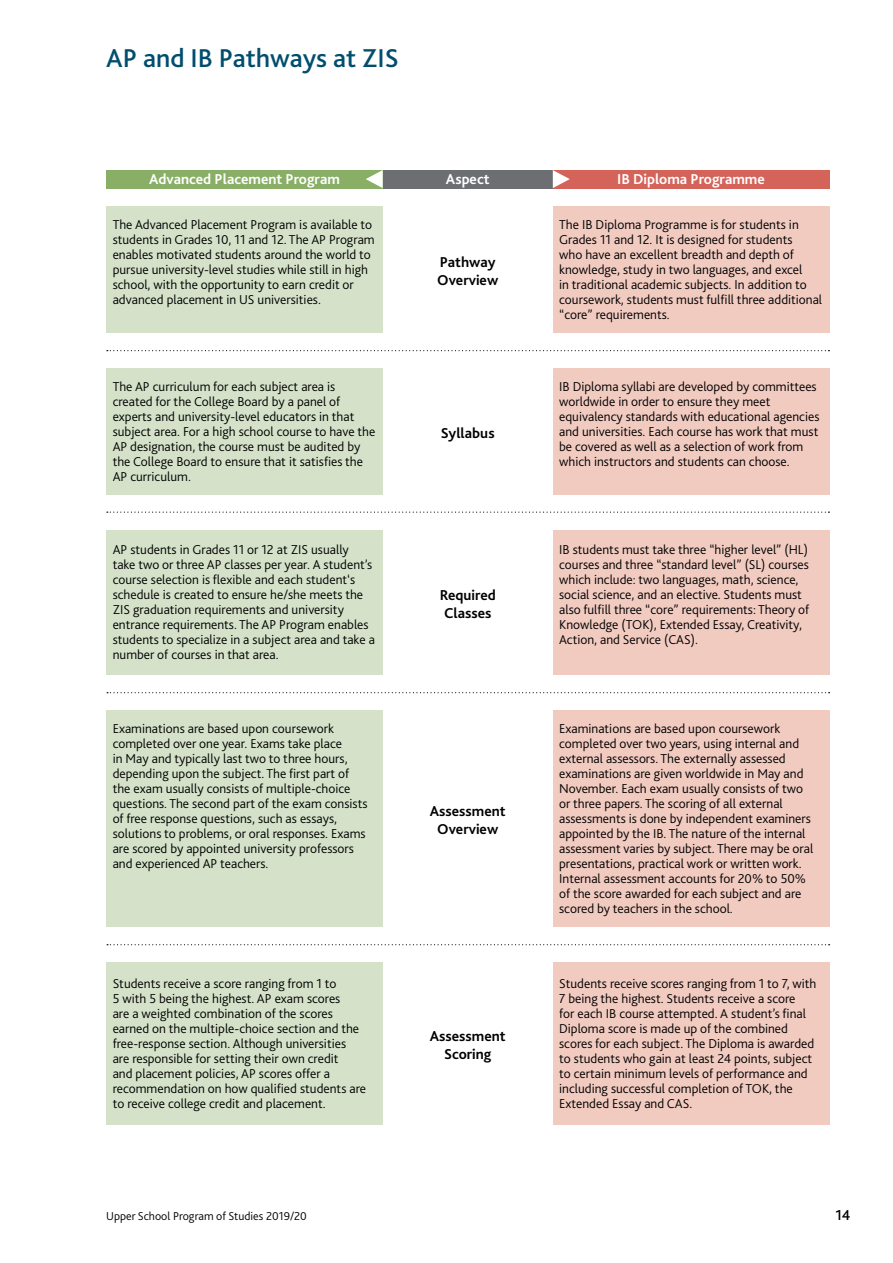
<style>
.page{position:relative;width:893px;height:1263px;background:#fff}
.page>*{position:absolute;margin:0;border:0;box-sizing:border-box;transform-origin:0 0}
.t1{font:500 27px "Bliss 2";color:#004e6e}
.t2{font:700 15px/18px "Bliss 2";color:#000}
.t3{font:700 15px "Bliss 2";color:#fff}
.t4{font:500 15px "Bliss 2";color:#000}
.t5{font:300 13.5px/15px "Bliss 2";color:#000}
.t6{font:300 12px "Bliss 2";color:#000}
</style>
<div class="page">
<div style="left:553px;top:206px;width:276px;height:126px;background:#f1cac0"></div>
<div style="left:106px;top:206px;width:277px;height:126px;background:#d5e2c9"></div>
<div style="left:553px;top:368px;width:276px;height:126px;background:#f1cac0"></div>
<div style="left:106px;top:368px;width:277px;height:126px;background:#d5e2c9"></div>
<div style="left:553px;top:710px;width:276px;height:216px;background:#f1cac0"></div>
<div style="left:106px;top:710px;width:277px;height:216px;background:#d5e2c9"></div>
<div style="left:553px;top:530px;width:276px;height:144px;background:#f1cac0"></div>
<div style="left:106px;top:530px;width:277px;height:144px;background:#d5e2c9"></div>
<svg style="left:107px;top:692px;width:723px;height:1px"></svg>
<svg style="left:107px;top:944px;width:723px;height:1px"></svg>
<svg style="left:107px;top:512px;width:722px;height:1px"></svg>
<svg style="left:107px;top:350px;width:722px;height:1px"></svg>
<div style="left:553px;top:962px;width:276px;height:162px;background:#f1cac0"></div>
<div style="left:106px;top:962px;width:277px;height:162px;background:#d5e2c9"></div>
<div style="left:383px;top:170px;width:170px;height:18px;background:#6d6e71"></div>
<div style="left:553px;top:170px;width:276px;height:18px;background:#d4635a"></div>
<div style="left:106px;top:170px;width:277px;height:18px;background:#88af65"></div>
<svg style="left:366px;top:170px;width:17px;height:18px"></svg>
<svg style="left:553px;top:170px;width:17px;height:18px"></svg>
<h1 class="t1" style="left:106px;top:41px;width:294px">AP and IB Pathways at ZIS</h1>
<p class="t3" style="left:149px;top:170px;width:192px">Advanced Placement Program</p>
<p class="t3" style="left:446px;top:170px;width:45px">Aspect</p>
<p class="t3" style="left:617px;top:170px;width:149px">IB Diploma Programme</p>
<p class="t5" style="left:113px;top:216px;width:264px">The Advanced Placement Program is available to students in Grades 10, 11 and 12. The AP Program enables motivated students around the world to pursue university-level studies while still in high school, with the opportunity to earn credit or advanced placement in US universities.</p>
<p class="t5" style="left:113px;top:378px;width:264px">The AP curriculum for each subject area is created for the College Board by a panel of experts and university-level educators in that subject area. For a high school course to have the AP designation, the course must be audited by the College Board to ensure that it satisfies the AP curriculum.</p>
<p class="t5" style="left:113px;top:542px;width:264px">AP students in Grades 11 or 12 at ZIS usually take two or three AP classes per year. A student’s course selection is flexible and each student‘s schedule is created to ensure he/she meets the ZIS graduation requirements and university entrance requirements. The AP Program enables students to specialize in a subject area and take a number of courses in that area.</p>
<p class="t5" style="left:113px;top:720px;width:256px">Examinations are based upon coursework completed over one year. Exams take place<br>in May and typically last two to three hours, depending upon the subject. The first part of the exam usually consists of multiple-choice questions. The second part of the exam consists of free response questions, such as essays, solutions to problems, or oral responses. Exams are scored by appointed university professors and experienced AP teachers.</p>
<p class="t5" style="left:113px;top:975px;width:255px">Students receive a score ranging from 1 to<br>5 with 5 being the highest. AP exam scores<br>are a weighted combination of the scores earned on the multiple-choice section and the free-response section. Although universities<br>are responsible for setting their own credit<br>and placement policies, AP scores offer a recommendation on how qualified students are to receive college credit and placement.</p>
<p class="t2" style="left:437px;top:252px;width:63px">Pathway<br>Overview</p>
<p class="t2" style="left:441px;top:424px;width:55px">Syllabus</p>
<p class="t2" style="left:440px;top:585px;width:58px">Required<br>Classes</p>
<p class="t2" style="left:430px;top:801px;width:77px;text-align:center">Assessment<br>Overview</p>
<p class="t2" style="left:430px;top:1026px;width:77px;text-align:center">Assessment<br>Scoring</p>
<p class="t5" style="left:559px;top:216px;width:265px">The IB Diploma Programme is for students in Grades 11 and 12. It is designed for students<br>who have an excellent breadth and depth of knowledge, study in two languages, and excel<br>in traditional academic subjects. In addition to coursework, students must fulfill three additional “core” requirements.</p>
<p class="t5" style="left:559px;top:378px;width:262px">IB Diploma syllabi are developed by committees worldwide in order to ensure they meet equivalency standards with educational agencies and universities. Each course has work that must be covered as well as a selection of work from which instructors and students can choose.</p>
<p class="t5" style="left:559px;top:542px;width:252px">IB students must take three “higher level” (HL) courses and three “standard level” (SL) courses which include: two languages, math, science, social science, and an elective. Students must also fulfill three “core” requirements: Theory of Knowledge (TOK), Extended Essay, Creativity, Action, and Service (CAS).</p>
<p class="t5" style="left:559px;top:720px;width:256px">Examinations are based upon coursework completed over two years, using internal and external assessors. The externally assessed examinations are given worldwide in May and November. Each exam usually consists of two or three papers. The scoring of all external assessments is done by independent examiners appointed by the IB. The nature of the internal assessment varies by subject. There may be oral presentations, practical work or written work.<br>Internal assessment accounts for 20% to 50% of the score awarded for each subject and are scored by teachers in the school.</p>
<p class="t5" style="left:559px;top:975px;width:259px">Students receive scores ranging from 1 to 7, with 7 being the highest. Students receive a score<br>for each IB course attempted. A student’s final Diploma score is made up of the combined scores for each subject. The Diploma is awarded to students who gain at least 24 points, subject to certain minimum levels of performance and including successful completion of TOK, the Extended Essay and CAS.</p>
<p class="t6" style="left:106px;top:1209px;width:202px">Upper School Program of Studies 2019/20</p>
<p class="t4" style="left:835px;top:1206px;width:17px">14</p>
</div>
